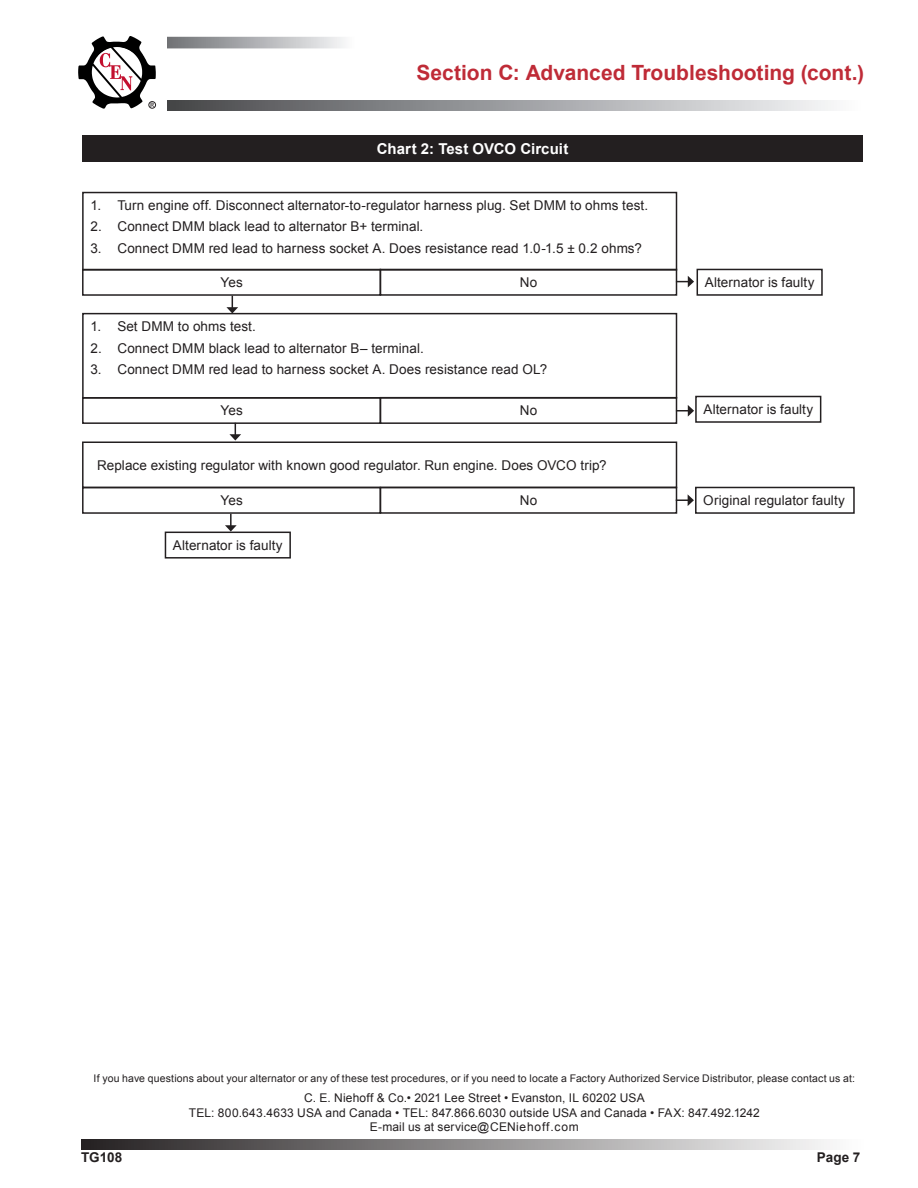
<style>
.page{position:relative;width:918px;height:1188px;background:#fff}
.page>*{position:absolute;margin:0;border:0;box-sizing:border-box;transform-origin:0 0}
.section_header_-_rig{font:700 21px "Arial";color:#bf2b37}
.block_style_body{font:700 15px "Arial";letter-spacing:.005em;color:#fff}
.block_style_body-2{font:13.5px "Arial";letter-spacing:.005em;color:#231f20}
.t1{font:700 13.5px "Arial";color:#231f20}
.block_style_body-3{font:12px/14.4px "Arial";letter-spacing:.015em;color:#231f20;text-align:center}
.block_style_body-4{font:10.5px "Arial";letter-spacing:.015em;color:#231f20}
.t2{font:6px "Trebuchet MS";color:#231f20;scale:1.21 1}
</style>
<div class="page">
<svg style="left:167px;top:101px;width:664px;height:10px;background:#9b9c9f"></svg>
<svg style="left:78px;top:36px;width:78px;height:73px"></svg>
<svg style="left:149px;top:101px;width:7px;height:8px"></svg>
<div style="left:149px;top:101px;width:7px;height:7px;border:1px solid #231f20;border-radius:50%"></div>
<svg style="left:81px;top:1139px;width:749px;height:10px;background:#8c8a8b"></svg>
<div style="left:82px;top:135px;width:781px;height:27px;background:#231f20"></div>
<div style="left:82px;top:397px;width:299px;height:27px;border:2px solid #231f20"></div>
<div style="left:380px;top:397px;width:297px;height:27px;border:2px solid #231f20"></div>
<svg style="left:676px;top:405px;width:18px;height:12px"></svg>
<svg style="left:677px;top:276px;width:17px;height:11px"></svg>
<svg style="left:225px;top:514px;width:12px;height:18px"></svg>
<div style="left:695px;top:396px;width:126px;height:27px;border:2px solid #231f20"></div>
<svg style="left:229px;top:423px;width:12px;height:18px"></svg>
<div style="left:82px;top:269px;width:299px;height:27px;border:2px solid #231f20"></div>
<div style="left:380px;top:269px;width:297px;height:27px;border:2px solid #231f20"></div>
<div style="left:697px;top:269px;width:126px;height:27px;border:2px solid #231f20"></div>
<div style="left:82px;top:487px;width:299px;height:27px;border:2px solid #231f20"></div>
<div style="left:380px;top:487px;width:297px;height:27px;border:2px solid #231f20"></div>
<div style="left:82px;top:442px;width:595px;height:46px;border:2px solid #231f20"></div>
<svg style="left:676px;top:494px;width:18px;height:12px"></svg>
<div style="left:695px;top:487px;width:160px;height:27px;border:2px solid #231f20"></div>
<svg style="left:226px;top:296px;width:12px;height:17px"></svg>
<div style="left:165px;top:532px;width:126px;height:27px;border:2px solid #231f20"></div>
<div style="left:82px;top:192px;width:595px;height:79px;border:2px solid #231f20"></div>
<div style="left:82px;top:313px;width:595px;height:86px;border:2px solid #231f20"></div>
<p class="t2" style="left:150px;top:101px;width:5px">R</p>
<p class="section_header_-_rig" style="left:416px;top:59px;width:449px">Section C: Advanced Troubleshooting (cont.)</p>
<p class="block_style_body" style="left:377px;top:139px;width:193px">Chart 2: Test OVCO Circuit</p>
<p class="block_style_body-2" style="left:90px;top:196px;width:559px">1. Turn engine off. Disconnect alternator-to-regulator harness plug. Set DMM to ohms test.</p>
<p class="block_style_body-2" style="left:90px;top:218px;width:335px">2. Connect DMM black lead to alternator B+ terminal.</p>
<p class="block_style_body-2" style="left:90px;top:239px;width:553px">3. Connect DMM red lead to harness socket A. Does resistance read 1.0-1.5 ± 0.2 ohms?</p>
<p class="block_style_body-2" style="left:220px;top:274px;width:24px">Yes</p>
<p class="block_style_body-2" style="left:520px;top:274px;width:19px">No</p>
<p class="block_style_body-2" style="left:705px;top:274px;width:111px">Alternator is faulty</p>
<p class="block_style_body-2" style="left:90px;top:317px;width:167px">1. Set DMM to ohms test.</p>
<p class="block_style_body-2" style="left:90px;top:339px;width:335px">2. Connect DMM black lead to alternator B‒ terminal.</p>
<p class="block_style_body-2" style="left:90px;top:361px;width:458px">3. Connect DMM red lead to harness socket A. Does resistance read OL?</p>
<p class="block_style_body-2" style="left:220px;top:402px;width:24px">Yes</p>
<p class="block_style_body-2" style="left:520px;top:402px;width:19px">No</p>
<p class="block_style_body-2" style="left:703px;top:401px;width:111px">Alternator is faulty</p>
<p class="block_style_body-2" style="left:97px;top:456px;width:511px">Replace existing regulator with known good regulator. Run engine. Does OVCO trip?</p>
<p class="block_style_body-2" style="left:220px;top:492px;width:24px">Yes</p>
<p class="block_style_body-2" style="left:520px;top:492px;width:19px">No</p>
<p class="block_style_body-2" style="left:173px;top:536px;width:111px">Alternator is faulty</p>
<p class="block_style_body-2" style="left:703px;top:492px;width:143px">Original regulator faulty</p>
<p class="block_style_body-4" style="left:94px;top:1072px;width:763px">If you have questions about your alternator or any of these test procedures, or if you need to locate a Factory Authorized Service Distributor, please contact us at:</p>
<p class="block_style_body-3" style="left:189px;top:1091px;width:572px">C. E. Niehoff &amp; Co.• 2021 Lee Street • Evanston, IL 60202 USA<br>TEL: 800.643.4633 USA and Canada • TEL: 847.866.6030 outside USA and Canada • FAX: 847.492.1242<br>E-mail us at service@CENiehoff.com</p>
<p class="t1" style="left:81px;top:1148px;width:43px">TG108</p>
<p class="t1" style="left:817px;top:1148px;width:45px">Page 7</p>
</div>
